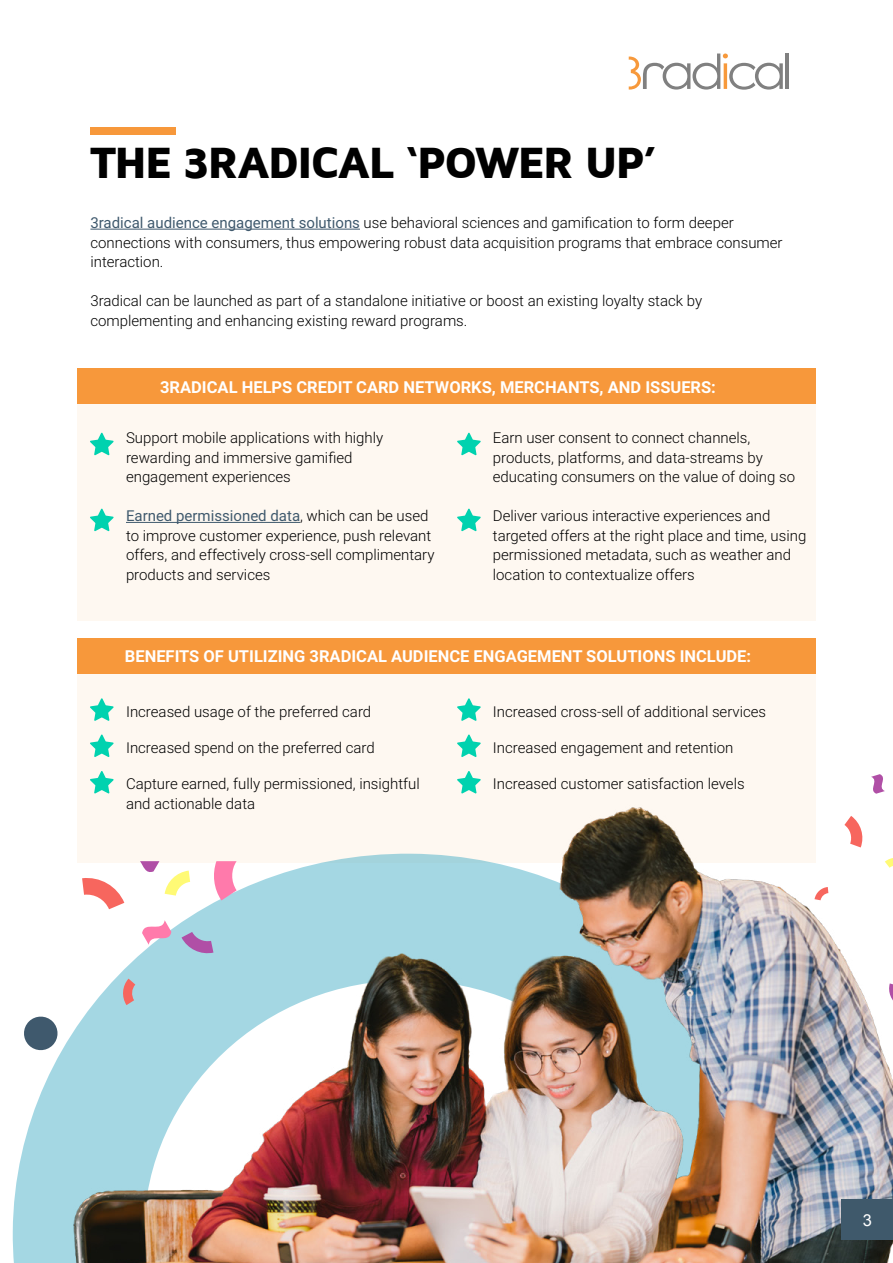
<style>
.page{position:relative;width:893px;height:1263px;background:#fff}
.page>*{position:absolute;margin:0;border:0;box-sizing:border-box;transform-origin:0 0}
.t1{font:900 45px "Maven Pro";letter-spacing:-.05em;color:#000}
.t2{font:700 16.5px "Roboto";color:#fff}
.t3{font:16.5px "Arial";color:#fff}
.t4{font:300 15px/19.5px "Roboto";color:#000}
.s1{font-weight:400;color:#3f596d}
</style>
<div class="page">
<svg style="left:871px;top:774px;width:14px;height:20px"></svg>
<div style="left:77px;top:369px;width:739px;height:252px;background:#fef8f1"></div>
<div style="left:77px;top:638px;width:739px;height:225px;background:#fef8f1"></div>
<hr style="left:786px;top:54px;width:3px;height:35px;background:#808080">
<svg style="left:629px;top:54px;width:154px;height:36px"></svg>
<div style="left:90px;top:128px;width:85px;height:7px;background:#f7983b"></div>
<hr style="left:90px;top:229px;width:270px;height:1px;background:#3f596d">
<svg style="left:13px;top:1017px;width:24px;height:246px;fill:#a4d7e3"></svg>
<div style="left:77px;top:638px;width:738px;height:36px;background:#f7983b"></div>
<img style="left:37px;top:807px;width:856px;height:456px">
<svg style="left:90px;top:433px;width:24px;height:22px"></svg>
<svg style="left:90px;top:698px;width:24px;height:23px"></svg>
<svg style="left:457px;top:698px;width:24px;height:23px"></svg>
<svg style="left:90px;top:734px;width:24px;height:23px"></svg>
<svg style="left:457px;top:734px;width:24px;height:23px"></svg>
<svg style="left:90px;top:771px;width:24px;height:23px"></svg>
<svg style="left:457px;top:771px;width:24px;height:23px"></svg>
<hr style="left:126px;top:522px;width:174px;height:1px;background:#3f596d">
<div style="left:77px;top:368px;width:738px;height:36px;background:#f7983b"></div>
<svg style="left:457px;top:433px;width:24px;height:22px"></svg>
<svg style="left:90px;top:508px;width:24px;height:23px"></svg>
<svg style="left:457px;top:508px;width:24px;height:23px"></svg>
<svg style="left:82px;top:876px;width:42px;height:33px"></svg>
<svg style="left:165px;top:870px;width:25px;height:25px"></svg>
<svg style="left:121px;top:978px;width:14px;height:27px"></svg>
<svg style="left:212px;top:861px;width:25px;height:39px"></svg>
<svg style="left:182px;top:932px;width:31px;height:23px"></svg>
<svg style="left:140px;top:861px;width:19px;height:13px"></svg>
<svg style="left:142px;top:920px;width:29px;height:25px"></svg>
<div style="left:842px;top:1200px;width:51px;height:40px;background:#3f596b"></div>
<h1 class="t1" style="left:90px;top:139px;width:568px">THE 3RADICAL ‘POWER UP’</h1>
<p class="t4" style="left:90px;top:212px;width:694px"><span class="s1">3radical audience engagement solutions</span> use behavioral sciences and gamification to form deeper connections with consumers, thus empowering robust data acquisition programs that embrace consumer interaction.</p>
<p class="t4" style="left:90px;top:290px;width:613px">3radical can be launched as part of a standalone initiative or boost an existing loyalty stack by complementing and enhancing existing reward programs.</p>
<p class="t2" style="left:160px;top:375px;width:557px">3RADICAL HELPS CREDIT CARD NETWORKS, MERCHANTS, AND ISSUERS:</p>
<p class="t4" style="left:126px;top:428px;width:259px">Support mobile applications with highly rewarding and immersive gamified engagement experiences</p>
<p class="t4" style="left:126px;top:506px;width:310px"><span class="s1">Earned permissioned data</span>, which can be used to improve customer experience, push relevant offers, and effectively cross-sell complimentary products and services</p>
<p class="t4" style="left:493px;top:428px;width:304px">Earn user consent to connect channels, products, platforms, and data-streams by educating consumers on the value of doing so</p>
<p class="t4" style="left:493px;top:506px;width:315px">Deliver various interactive experiences and targeted offers at the right place and time, using permissioned metadata, such as weather and location to contextualize offers</p>
<p class="t2" style="left:125px;top:644px;width:628px">BENEFITS OF UTILIZING 3RADICAL AUDIENCE ENGAGEMENT SOLUTIONS INCLUDE:</p>
<p class="t4" style="left:126px;top:702px;width:247px">Increased usage of the preferred card</p>
<p class="t4" style="left:126px;top:738px;width:250px">Increased spend on the preferred card</p>
<p class="t4" style="left:126px;top:774px;width:295px">Capture earned, fully permissioned, insightful and actionable data</p>
<p class="t4" style="left:493px;top:702px;width:275px">Increased cross-sell of additional services</p>
<p class="t4" style="left:493px;top:738px;width:242px">Increased engagement and retention</p>
<p class="t4" style="left:493px;top:774px;width:253px">Increased customer satisfaction levels</p>
<p class="t3" style="left:863px;top:1209px;width:11px">3</p>
</div>
